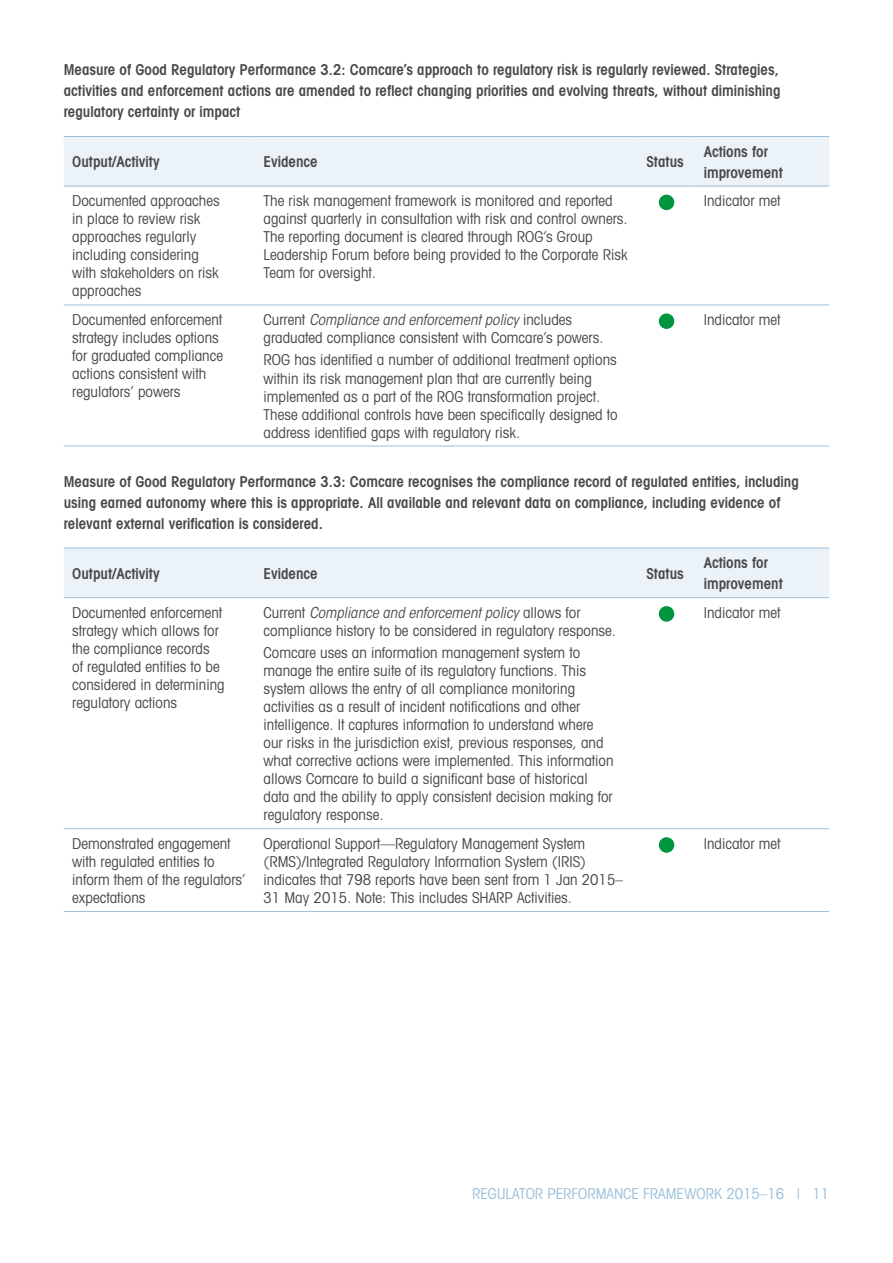
<style>
.page{position:relative;width:893px;height:1263px;background:#fff}
.page>*{position:absolute;margin:0;border:0;box-sizing:border-box;transform-origin:0 0}
.TText{font:condensed 15px/18px "Avant Garde";color:#494948}
.Heading_4{font:600 condensed 15px/21px "Avant Garde";color:#494948;text-align:justify}
.Text{font:600 condensed 15px/21px "Avant Garde";color:#494948}
.t1{font:condensed 15px "Avant Garde";color:#9ac0da}
.s1{font-family:"ITC Avant Garde Std";font-style:italic}
</style>
<div class="page">
<div style="left:64px;top:137px;width:765px;height:49px;background:#ebf2f8"></div>
<hr style="left:64px;top:136px;width:191px;height:1px;background:#9ac0da">
<hr style="left:255px;top:136px;width:383px;height:1px;background:#9ac0da">
<hr style="left:638px;top:136px;width:57px;height:1px;background:#9ac0da">
<hr style="left:695px;top:136px;width:134px;height:1px;background:#9ac0da">
<hr style="left:64px;top:186px;width:191px;height:1px;background:#9ac0da">
<hr style="left:255px;top:186px;width:383px;height:1px;background:#9ac0da">
<hr style="left:638px;top:186px;width:57px;height:1px;background:#9ac0da">
<hr style="left:695px;top:186px;width:134px;height:1px;background:#9ac0da">
<hr style="left:64px;top:305px;width:191px;height:1px;background:#9ac0da">
<hr style="left:255px;top:305px;width:383px;height:1px;background:#9ac0da">
<hr style="left:638px;top:305px;width:57px;height:1px;background:#9ac0da">
<hr style="left:695px;top:305px;width:134px;height:1px;background:#9ac0da">
<hr style="left:64px;top:446px;width:191px;height:1px;background:#9ac0da">
<hr style="left:255px;top:446px;width:383px;height:1px;background:#9ac0da">
<hr style="left:638px;top:446px;width:57px;height:1px;background:#9ac0da">
<hr style="left:695px;top:446px;width:134px;height:1px;background:#9ac0da">
<div style="left:659px;top:195px;width:15px;height:15px;background:#00963f;border-radius:50%"></div>
<div style="left:659px;top:313px;width:15px;height:16px;background:#00963f;border-radius:50%"></div>
<div style="left:64px;top:549px;width:765px;height:48px;background:#ebf2f8"></div>
<hr style="left:64px;top:548px;width:191px;height:1px;background:#9ac0da">
<hr style="left:255px;top:548px;width:383px;height:1px;background:#9ac0da">
<hr style="left:638px;top:548px;width:57px;height:1px;background:#9ac0da">
<hr style="left:695px;top:548px;width:134px;height:1px;background:#9ac0da">
<hr style="left:64px;top:597px;width:191px;height:1px;background:#9ac0da">
<hr style="left:255px;top:597px;width:383px;height:1px;background:#9ac0da">
<hr style="left:638px;top:597px;width:57px;height:1px;background:#9ac0da">
<hr style="left:695px;top:597px;width:134px;height:1px;background:#9ac0da">
<hr style="left:64px;top:828px;width:191px;height:1px;background:#9ac0da">
<hr style="left:255px;top:828px;width:383px;height:1px;background:#9ac0da">
<hr style="left:638px;top:828px;width:57px;height:1px;background:#9ac0da">
<hr style="left:695px;top:828px;width:134px;height:1px;background:#9ac0da">
<hr style="left:64px;top:911px;width:191px;height:1px;background:#9ac0da">
<hr style="left:255px;top:911px;width:383px;height:1px;background:#9ac0da">
<hr style="left:638px;top:911px;width:57px;height:1px;background:#9ac0da">
<hr style="left:695px;top:911px;width:134px;height:1px;background:#9ac0da">
<div style="left:659px;top:606px;width:15px;height:16px;background:#00963f;border-radius:50%"></div>
<div style="left:659px;top:837px;width:15px;height:16px;background:#00963f;border-radius:50%"></div>
<p class="Heading_4" style="left:64px;top:59px;width:718px">Measure of Good Regulatory Performance 3.2: Comcare’s approach to regulatory risk is regularly reviewed. Strategies, activities and enforcement actions are amended to reflect changing priorities and evolving threats, without diminishing regulatory certainty or impact</p>
<p class="Text" style="left:72px;top:151px;width:89px">Output/Activity</p>
<p class="Text" style="left:264px;top:151px;width:56px">Evidence</p>
<p class="Text" style="left:646px;top:151px;width:39px">Status</p>
<p class="Text" style="left:704px;top:141px;width:81px">Actions for improvement</p>
<p class="TText" style="left:72px;top:192px;width:149px">Documented approaches in place to review risk approaches regularly including considering with stakeholders on risk approaches</p>
<p class="TText" style="left:264px;top:192px;width:366px">The risk management framework is monitored and reported against quarterly in consultation with risk and control owners.<br>The reporting document is cleared through ROG’s Group Leadership Forum before being provided to the Corporate Risk Team for oversight.</p>
<p class="TText" style="left:704px;top:192px;width:78px">Indicator met</p>
<p class="TText" style="left:72px;top:310px;width:152px">Documented enforcement strategy includes options for graduated compliance actions consistent with regulators’ powers</p>
<p class="TText" style="left:264px;top:310px;width:341px">Current <span class="s1">Compliance and enforcement policy</span> includes graduated compliance consistent with Comcare’s powers.</p>
<p class="TText" style="left:704px;top:310px;width:78px">Indicator met</p>
<p class="TText" style="left:264px;top:351px;width:356px">ROG has identified a number of additional treatment options within its risk management plan that are currently being implemented as a part of the ROG transformation project.<br>These additional controls have been specifically designed to address identified gaps with regulatory risk.</p>
<p class="Heading_4" style="left:64px;top:471px;width:737px;text-align:left">Measure of Good Regulatory Performance 3.3: Comcare recognises the compliance record of regulated entities, including using earned autonomy where this is appropriate. All available and relevant data on compliance, including evidence of relevant external verification is considered.</p>
<p class="Text" style="left:72px;top:562px;width:89px">Output/Activity</p>
<p class="Text" style="left:264px;top:562px;width:56px">Evidence</p>
<p class="Text" style="left:646px;top:562px;width:39px">Status</p>
<p class="Text" style="left:704px;top:552px;width:81px">Actions for improvement</p>
<p class="TText" style="left:72px;top:603px;width:154px">Documented enforcement strategy which allows for the compliance records<br>of regulated entities to be considered in determining regulatory actions</p>
<p class="TText" style="left:264px;top:603px;width:354px">Current <span class="s1">Compliance and enforcement policy</span> allows for compliance history to be considered in regulatory response.</p>
<p class="TText" style="left:704px;top:603px;width:78px">Indicator met</p>
<p class="TText" style="left:264px;top:643px;width:351px">Comcare uses an information management system to manage the entire suite of its regulatory functions. This system allows the entry of all compliance monitoring activities as a result of incident notifications and other intelligence. It captures information to understand where our risks in the jurisdiction exist, previous responses, and what corrective actions were implemented. This information allows Comcare to build a significant base of historical data and the ability to apply consistent decision making for regulatory response.</p>
<p class="TText" style="left:72px;top:834px;width:175px">Demonstrated engagement with regulated entities to inform them of the regulators’ expectations</p>
<p class="TText" style="left:264px;top:834px;width:361px">Operational Support—Regulatory Management System (RMS)/Integrated Regulatory Information System (IRIS) indicates that 798 reports have been sent from 1 Jan 2015– 31 May 2015. Note: This includes SHARP Activities.</p>
<p class="TText" style="left:704px;top:834px;width:78px">Indicator met</p>
<p class="t1" style="left:472px;top:1184px;width:359px">REGULATOR PERFORMANCE FRAMEWORK 2015–16 | 11</p>
</div>
